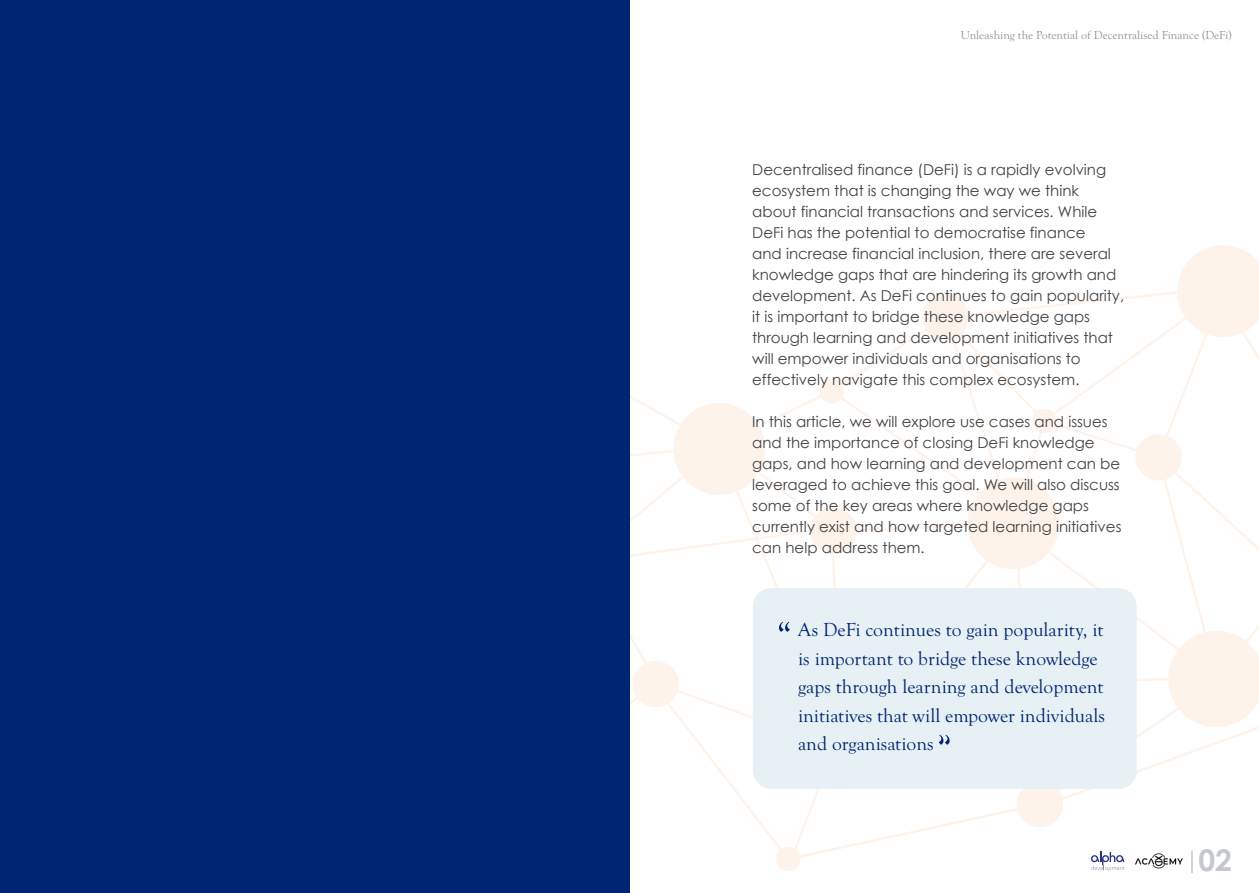
<style>
.page{position:relative;width:1259px;height:893px;background:#fff}
.page>*{position:absolute;margin:0;border:0;box-sizing:border-box;transform-origin:0 0}
.t1{font:700 30px "Century Gothic";color:#c5c9cd}
.t2{font:19.5px/28.5px "Goudy Old Sty";color:#002573}
.t3{font:15px/21px "Century Gothic";color:#424242}
.t4{font:12px "Goudy Old Sty";color:#8b949b}
</style>
<div class="page">
<svg style="left:776px;top:860px;width:24px;height:11px"></svg>
<div style="left:0;top:0;width:629px;height:893px;background:#002573"></div>
<svg style="left:1191px;top:851px;width:1px;height:22px"></svg>
<img style="left:1135px;top:853px;width:48px;height:16px">
<svg style="left:1091px;top:852px;width:33px;height:19px"></svg>
<svg style="left:630px;top:245px;width:629px;height:585px"></svg>
<p class="t4" style="left:960px;top:29px;width:273px">Unleashing the Potential of Decentralised Finance (DeFi)</p>
<p class="t3" style="left:752px;top:159px;width:373px">Decentralised finance (DeFi) is a rapidly evolving ecosystem that is changing the way we think about financial transactions and services. While DeFi has the potential to democratise finance<br>and increase financial inclusion, there are several knowledge gaps that are hindering its growth and development. As DeFi continues to gain popularity, it is important to bridge these knowledge gaps through learning and development initiatives that will empower individuals and organisations to effectively navigate this complex ecosystem.</p>
<p class="t3" style="left:752px;top:411px;width:371px">In this article, we will explore use cases and issues and the importance of closing DeFi knowledge gaps, and how learning and development can be leveraged to achieve this goal. We will also discuss some of the key areas where knowledge gaps currently exist and how targeted learning initiatives can help address them.</p>
<h2 class="t2" style="left:798px;top:616px;width:308px">As DeFi continues to gain popularity, it is important to bridge these knowledge gaps through learning and development initiatives that will empower individuals and organisations</h2>
<h1 class="t1" style="left:1198px;top:841px;width:35px">02</h1>
</div>
